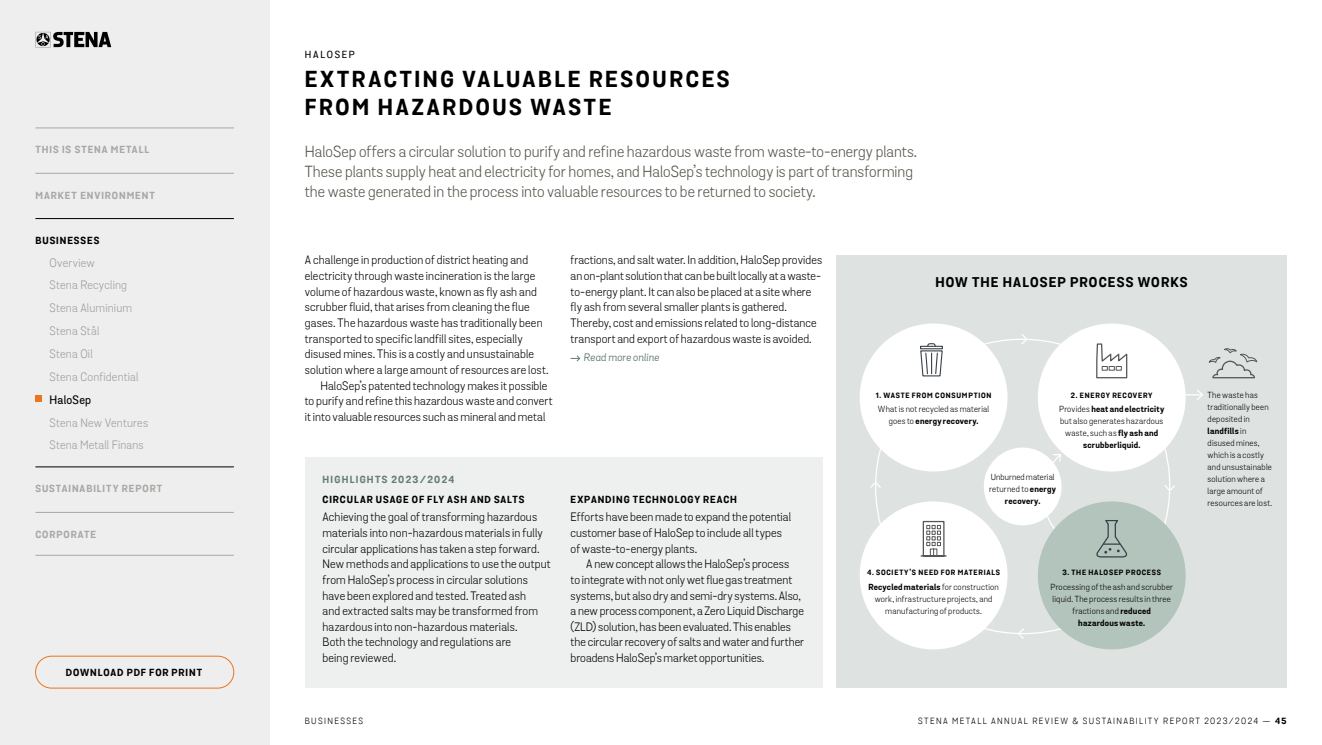
<style>
.page{position:relative;width:1322px;height:745px;background:#fff}
.page>*{position:absolute;margin:0;border:0;box-sizing:border-box;transform-origin:0 0}
.t1{font:700 22.5px/27.5px "Stena Sans";letter-spacing:.12em;color:#000}
.t2{font:15.62px/20px "Stena Sans";color:#57544b}
.t3{font:700 13.75px "Stena Sans";letter-spacing:.085em;color:#000}
.t4{font:11.88px/15.6px "Stena Sans";letter-spacing:.01em;color:#000}
.t5{font:11.88px/22.9px "Stena Sans";letter-spacing:.015em;color:#9e9e9b}
.t6{font:500 11.88px "Stena Sans";letter-spacing:.02em;color:#000}
.t7{font:italic 10.62px "Stena Sans";letter-spacing:.01em;color:#677d77}
.t8{font:700 10px "Stena Sans";letter-spacing:.095em;color:#000}
.t9{font:700 10px "Stena Sans";letter-spacing:.095em;color:#a8a8a5}
.t10{font:700 10px "Stena Sans";letter-spacing:.13em;color:#677d77}
.t11{font:500 10px "Stena Sans";letter-spacing:.175em;color:#000}
.t12{font:8.75px "Stena Sans";letter-spacing:.16em;color:#000}
.t13{font:8.62px/12px "Stena Sans";letter-spacing:.025em;color:#000;text-align:center}
.t14{font:700 7.38px "Stena Sans";letter-spacing:.105em;color:#000}
.s1{font-weight:700}
</style>
<div class="page">
<div style="left:836px;top:255px;width:450px;height:432px;background:#dee3e2"></div>
<hr style="left:1142px;top:394px;width:60px;height:1px;background:#fff">
<svg style="left:1195px;top:390px;width:8px;height:10px"></svg>
<div style="left:1038px;top:501px;width:147px;height:148px;background:#b2c4bc;border-radius:50%"></div>
<div style="left:859px;top:501px;width:148px;height:148px;background:#fff;border-radius:50%"></div>
<div style="left:859px;top:323px;width:148px;height:148px;background:#fff;border-radius:50%"></div>
<div style="left:1038px;top:323px;width:147px;height:148px;background:#fff;border-radius:50%"></div>
<div style="left:305px;top:457px;width:517px;height:230px;background:#edf0ef"></div>
<svg style="left:570px;top:355px;width:10px;height:7px"></svg>
<svg style="left:1208px;top:348px;width:50px;height:31px"></svg>
<svg style="left:869px;top:332px;width:307px;height:307px"></svg>
<div style="left:0;top:0;width:269px;height:744px;background:#eee"></div>
<svg style="left:35px;top:32px;width:76px;height:15px"></svg>
<div style="left:35px;top:655px;width:199px;height:33px;border:1px solid #ec751b;border-radius:16px"></div>
<hr style="left:35px;top:128px;width:199px;height:1px;background:#a8a8a5">
<hr style="left:35px;top:173px;width:199px;height:1px;background:#a8a8a5">
<hr style="left:35px;top:218px;width:199px;height:1px;background:#000">
<hr style="left:35px;top:466px;width:199px;height:1px;background:#000">
<hr style="left:35px;top:512px;width:199px;height:1px;background:#a8a8a5">
<hr style="left:35px;top:554px;width:199px;height:1px;background:#a8a8a5">
<div style="left:35px;top:395px;width:7px;height:7px;background:#ec751b"></div>
<p class="t9" style="left:35px;top:143px;width:115px">THIS IS STENA METALL</p>
<p class="t9" style="left:35px;top:189px;width:121px">MARKET ENVIRONMENT</p>
<p class="t8" style="left:35px;top:234px;width:66px">BUSINESSES</p>
<p class="t5" style="left:50px;top:251px;width:91px">Overview<br>Stena Recycling<br>Stena Aluminium<br>Stena Stål<br>Stena Oil<br>Stena Confidential</p>
<p class="t6" style="left:50px;top:392px;width:43px">HaloSep</p>
<p class="t5" style="left:50px;top:411px;width:100px">Stena New Ventures<br>Stena Metall Finans</p>
<p class="t9" style="left:35px;top:482px;width:128px">SUSTAINABILITY REPORT</p>
<p class="t9" style="left:35px;top:527px;width:62px">CORPORATE</p>
<p class="t8" style="left:66px;top:665px;width:138px">DOWNLOAD PDF FOR PRINT</p>
<p class="t11" style="left:305px;top:49px;width:52px">HALOSEP</p>
<h1 class="t1" style="left:305px;top:67px;width:426px">EXTRACTING VALUABLE RESOURCES<br>FROM HAZARDOUS WASTE</h1>
<p class="t2" style="left:305px;top:142px;width:614px">HaloSep offers a circular solution to purify and refine hazardous waste from waste-to-energy plants.<br>These plants supply heat and electricity for homes, and HaloSep’s technology is part of transforming the waste generated in the process into valuable resources to be returned to society.</p>
<p class="t4" style="left:305px;top:252px;width:225px">A challenge in production of district heating and</p>
<p class="t4" style="left:305px;top:268px;width:232px">electricity through waste incineration is the large</p>
<p class="t4" style="left:305px;top:284px;width:234px">volume of hazardous waste, known as fly ash and</p>
<p class="t4" style="left:305px;top:299px;width:226px">scrubber fluid, that arises from cleaning the flue</p>
<p class="t4" style="left:305px;top:315px;width:239px">gases. The hazardous waste has traditionally been</p>
<p class="t4" style="left:305px;top:330px;width:219px">transported to specific landfill sites, especially</p>
<p class="t4" style="left:305px;top:346px;width:231px">disused mines. This is a costly and unsustainable</p>
<p class="t4" style="left:305px;top:362px;width:245px">solution where a large amount of resources are lost.</p>
<p class="t4" style="left:320px;top:377px;width:229px">HaloSep’s patented technology makes it possible</p>
<p class="t4" style="left:305px;top:393px;width:249px">to purify and refine this hazardous waste and convert</p>
<p class="t4" style="left:305px;top:409px;width:242px">it into valuable resources such as mineral and metal</p>
<p class="t4" style="left:570px;top:252px;width:253px">fractions, and salt water. In addition, HaloSep provides an on-plant solution that can be built locally at a waste&shy;to-energy plant. It can also be placed at a site where fly ash from several smaller plants is gathered.<br>Thereby, cost and emissions related to long-distance transport and export of hazardous waste is avoided.</p>
<p class="t7" style="left:583px;top:351px;width:77px">Read more online</p>
<p class="t10" style="left:322px;top:473px;width:133px">HIGHLIGHTS 2023/2024</p>
<p class="t8" style="left:322px;top:493px;width:203px">CIRCULAR USAGE OF FLY ASH AND SALTS</p>
<p class="t4" style="left:322px;top:509px;width:230px">Achieving the goal of transforming hazardous materials into non-hazardous materials in fully circular applications has taken a step forward.<br>New methods and applications to use the output from HaloSep’s process in circular solutions have been explored and tested. Treated ash<br>and extracted salts may be transformed from hazardous into non-hazardous materials.<br>Both the technology and regulations are<br>being reviewed.</p>
<p class="t8" style="left:570px;top:493px;width:168px">EXPANDING TECHNOLOGY REACH</p>
<p class="t4" style="left:570px;top:509px;width:222px">Efforts have been made to expand the potential customer base of HaloSep to include all types of waste-to-energy plants.</p>
<p class="t4" style="left:570px;top:556px;width:235px;text-indent:16px">A new concept allows the HaloSep’s process<br>to integrate with not only wet flue gas treatment systems, but also dry and semi-dry systems. Also, a new process component, a Zero Liquid Discharge (ZLD) solution, has been evaluated. This enables the circular recovery of salts and water and further broadens HaloSep’s market opportunities.</p>
<p class="t3" style="left:935px;top:274px;width:254px">HOW THE HALOSEP PROCESS WORKS</p>
<p class="t14" style="left:875px;top:390px;width:117px">1. WASTE FROM CONSUMPTION</p>
<p class="t13" style="left:878px;top:403px;width:113px">What is not recycled as material goes to <span class="s1">energy recovery.</span></p>
<p class="t14" style="left:1071px;top:390px;width:83px">2. ENERGY RECOVERY</p>
<p class="t13" style="left:1059px;top:403px;width:107px">Provides <span class="s1">heat and electricity </span>but also generates hazardous waste, such as <span class="s1">fly ash and scrubberliquid.</span></p>
<p class="t13" style="left:989px;top:470px;width:68px">Unburned material returned to <span class="s1">energy recovery.</span></p>
<p class="t14" style="left:867px;top:568px;width:135px">4. SOCIETY’S NEED FOR MATERIALS</p>
<p class="t13" style="left:868px;top:580px;width:132px"><span class="s1">Recycled materials</span> for construction work, infrastructure projects, and manufacturing of products.</p>
<p class="t14" style="left:1062px;top:568px;width:100px">3. THE HALOSEP PROCESS</p>
<p class="t13" style="left:1050px;top:580px;width:124px">Processing of the ash and scrubber liquid. The process results in three fractions and <span class="s1">reduced<br>hazardous waste.</span></p>
<p class="t13" style="left:1207px;top:388px;width:66px;text-align:left">The waste has traditionally been deposited in <span class="s1">landfills</span> in disused mines, which is a costly and unsustainable solution where a large amount of resources are lost.</p>
<p class="t12" style="left:305px;top:715px;width:14px">Businesses</p>
<p class="t12" style="left:918px;top:715px;width:370px">STENA METALL ANNUAL REVIEW &amp; SUSTAINABILITY REPORT 2023/2024 — <span class="s1">45</span></p>
</div>
